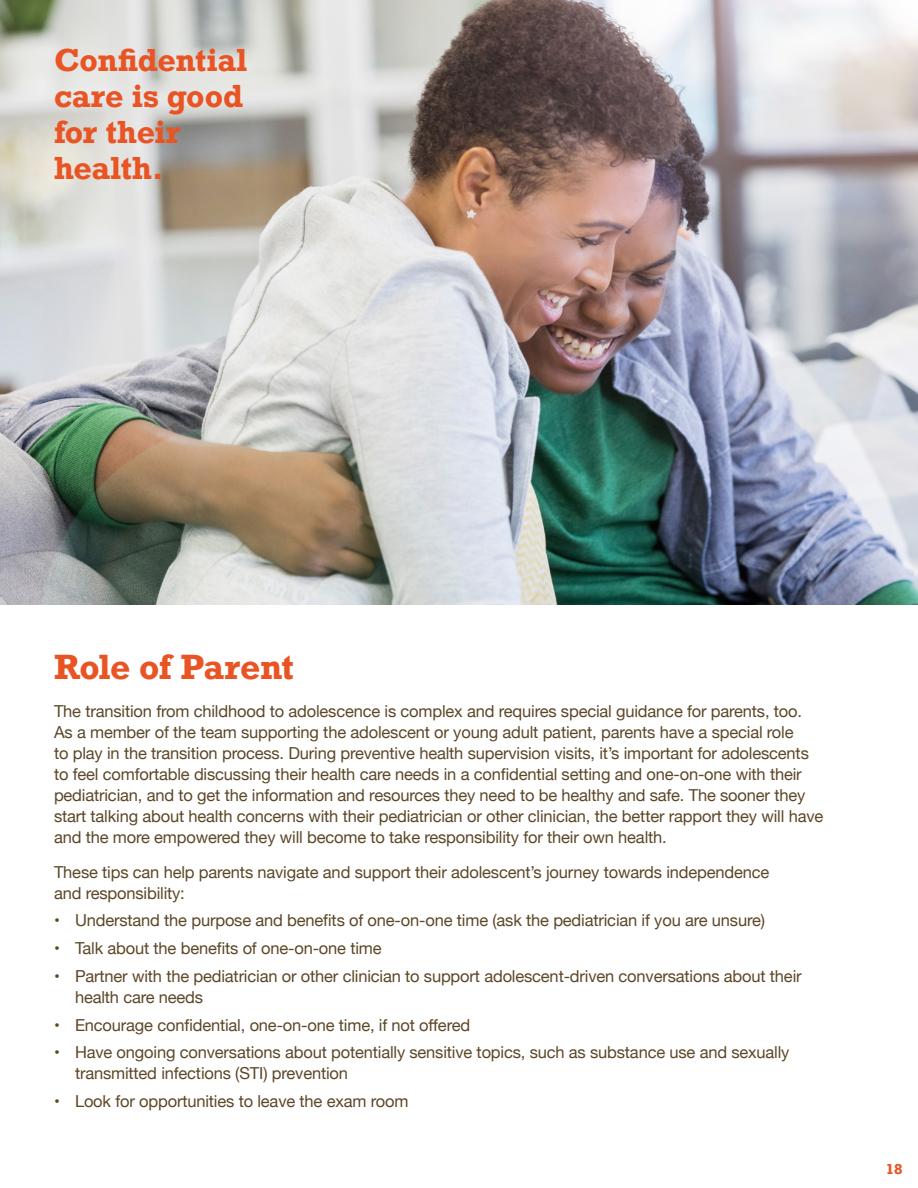
<style>
.page{position:relative;width:918px;height:1188px;background:#fff}
.page>*{position:absolute;margin:0;border:0;box-sizing:border-box;transform-origin:0 0}
.t1{font:700 33px "Rockwell";letter-spacing:-.02em;color:#e95424}
.t2{font:700 30px/36px "Rockwell";color:#e95424}
.t3{font:16.5px/21px "Helvetica Neue";letter-spacing:-.01em;color:#5c4727}
.t4{font:700 13.5px "Rockwell";color:#e95424}
</style>
<div class="page">
<img style="left:0;top:0;width:918px;height:605px">
<p class="t2" style="left:54px;top:42px;width:195px">Confidential care is good for their health.</p>
<p class="t1" style="left:54px;top:646px;width:242px">Role of Parent</p>
<p class="t3" style="left:54px;top:702px;width:771px">The transition from childhood to adolescence is complex and requires special guidance for parents, too.<br>As a member of the team supporting the adolescent or young adult patient, parents have a special role<br>to play in the transition process. During preventive health supervision visits, it’s important for adolescents to feel comfortable discussing their health care needs in a confidential setting and one-on-one with their pediatrician, and to get the information and resources they need to be healthy and safe. The sooner they start talking about health concerns with their pediatrician or other clinician, the better rapport they will have and the more empowered they will become to take responsibility for their own health.</p>
<p class="t3" style="left:54px;top:862px;width:717px">These tips can help parents navigate and support their adolescent’s journey towards independence and responsibility:</p>
<p class="t3" style="left:54px;top:911px;width:713px">• Understand the purpose and benefits of one-on-one time (ask the pediatrician if you are unsure)</p>
<p class="t3" style="left:54px;top:939px;width:329px">• Talk about the benefits of one-on-one time</p>
<p class="t3" style="left:75px;top:966px;width:728px;text-indent:-21px">• Partner with the pediatrician or other clinician to support adolescent-driven conversations about their health care needs</p>
<p class="t3" style="left:54px;top:1015px;width:418px">• Encourage confidential, one-on-one time, if not offered</p>
<p class="t3" style="left:75px;top:1043px;width:716px;text-indent:-21px">• Have ongoing conversations about potentially sensitive topics, such as substance use and sexually transmitted infections (STI) prevention</p>
<p class="t3" style="left:54px;top:1092px;width:356px">• Look for opportunities to leave the exam room</p>
<p class="t4" style="left:886px;top:1160px;width:18px">18</p>
</div>
